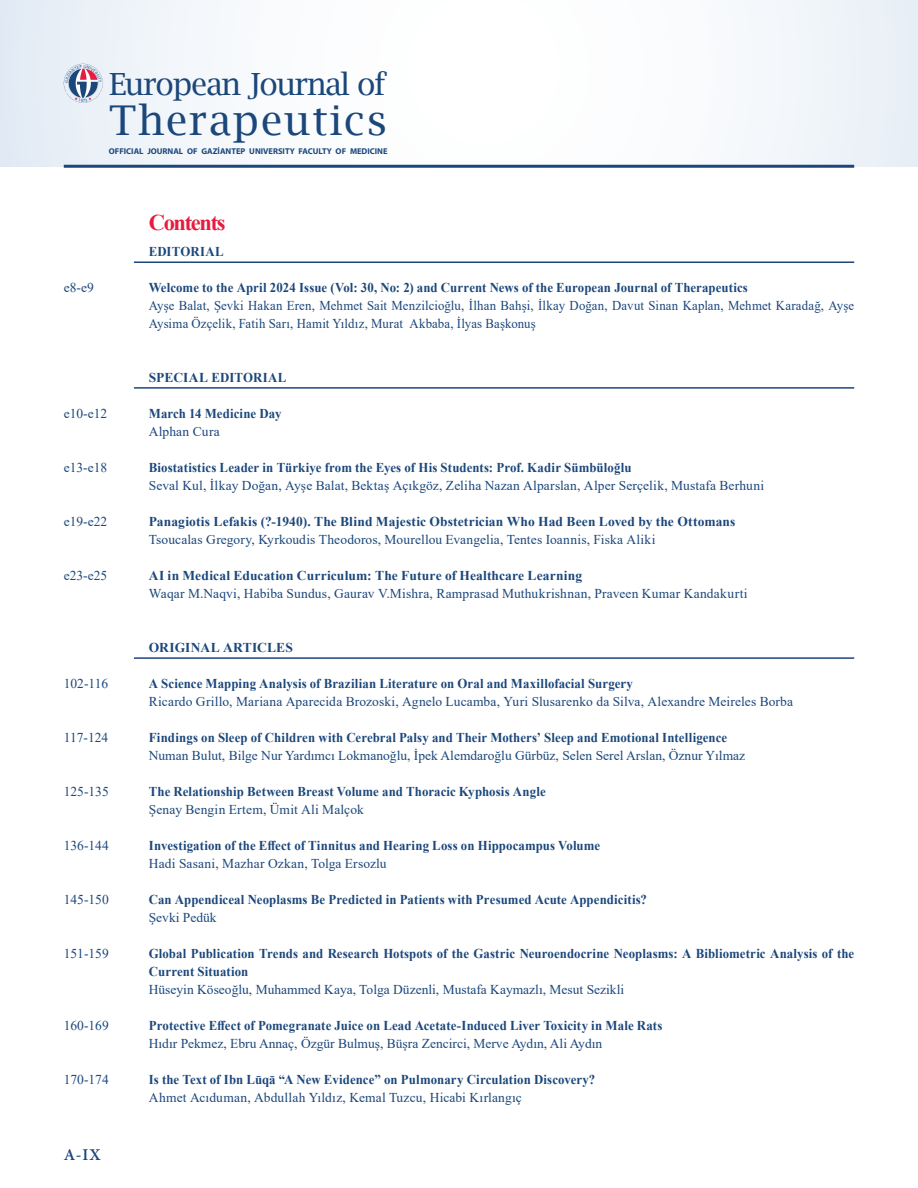
<style>
.page{position:relative;width:918px;height:1188px;background:#fff}
.page>*{position:absolute;margin:0;border:0;box-sizing:border-box;transform-origin:0 0}
.t1{font:41.1px "Lucida Bright";letter-spacing:.04em;color:#1b477b}
.t2{font:30.6px "Lucida Bright";letter-spacing:-.04em;color:#1b477b}
.t3{font:700 22.5px "Times New Roman";letter-spacing:-.06em;color:#e61b3f}
.t4{font:600 16.5px "Minion Pro";color:#1b477b}
.t5{font:13.5px "Times New Roman";letter-spacing:.005em;color:#1b477b}
.t6{font:700 13.5px/18px "Times New Roman";letter-spacing:.01em;color:#1b477b;scale:.95 1}
.t7{font:700 13.5px "Times New Roman";letter-spacing:.01em;color:#1b477b}
.t8{font:13.5px/18px "Times New Roman";letter-spacing:.005em;color:#1b477b;scale:.95 1}
.t9{font:700 8.4px "Myriad Pro";color:#1b477b}
</style>
<div class="page">
<svg style="left:0;top:0;width:918px;height:166px"></svg>
<hr style="left:64px;top:165px;width:790px;height:3px;background:#1b477b">
<hr style="left:134px;top:261px;width:720px;height:2px;background:#1b477b">
<hr style="left:134px;top:657px;width:720px;height:2px;background:#1b477b">
<hr style="left:134px;top:387px;width:720px;height:2px;background:#1b477b">
<svg style="left:64px;top:64px;width:39px;height:39px;background:#b9b8cb"></svg>
<h2 class="t2" style="left:109px;top:66px;width:279px">European Journal of</h2>
<h1 class="t1" style="left:109px;top:97px;width:280px">Therapeutics</h1>
<p class="t9" style="left:109px;top:146px;width:280px">OFFICIAL JOURNAL OF GAZİANTEP UNIVERSITY FACULTY OF MEDICINE</p>
<p class="t5" style="left:64px;top:278px;width:31px">e8-e9</p>
<h3 class="t3" style="left:149px;top:206px;width:78px">Contents</h3>
<p class="t6" style="left:149px;top:242px;width:80px">EDITORIAL</p>
<p class="t6" style="left:149px;top:278px;width:632px">Welcome to the April 2024 Issue (Vol: 30, No: 2) and Current News of the European Journal of Therapeutics</p>
<p class="t8" style="left:149px;top:296px;width:744px">Ayşe Balat, Şevki Hakan Eren, Mehmet Sait Menzilcioğlu, İlhan Bahşi, İlkay Doğan, Davut Sinan Kaplan, Mehmet Karadağ, Ayşe<br>Aysima Özçelik, Fatih Sarı, Hamit Yıldız, Murat Akbaba, İlyas Başkonuş</p>
<p class="t5" style="left:64px;top:404px;width:45px">e10-e12</p>
<p class="t5" style="left:64px;top:458px;width:45px">e13-e18</p>
<p class="t5" style="left:64px;top:512px;width:45px">e19-e22</p>
<p class="t5" style="left:64px;top:566px;width:45px">e23-e25</p>
<p class="t5" style="left:64px;top:674px;width:46px">102-116</p>
<p class="t5" style="left:64px;top:728px;width:46px">117-124</p>
<p class="t5" style="left:64px;top:782px;width:46px">125-135</p>
<p class="t5" style="left:64px;top:836px;width:46px">136-144</p>
<p class="t5" style="left:64px;top:890px;width:46px">145-150</p>
<p class="t5" style="left:64px;top:944px;width:46px">151-159</p>
<p class="t5" style="left:64px;top:1016px;width:46px">160-169</p>
<p class="t5" style="left:64px;top:1070px;width:46px">170-174</p>
<p class="t4" style="left:64px;top:1143px;width:38px">A-IX</p>
<p class="t7" style="left:149px;top:367px;width:139px">SPECIAL EDITORIAL</p>
<p class="t6" style="left:149px;top:404px;width:141px">March 14 Medicine Day</p>
<p class="t5" style="left:149px;top:422px;width:73px">Alphan Cura</p>
<p class="t6" style="left:149px;top:458px;width:510px">Biostatistics Leader in Türkiye from the Eyes of His Students: Prof. Kadir Sümbüloğlu</p>
<p class="t5" style="left:149px;top:476px;width:617px">Seval Kul, İlkay Doğan, Ayşe Balat, Bektaş Açıkgöz, Zeliha Nazan Alparslan, Alper Serçelik, Mustafa Berhuni</p>
<p class="t7" style="left:149px;top:511px;width:588px">Panagiotis Lefakis (?-1940). The Blind Majestic Obstetrician Who Had Been Loved by the Ottomans</p>
<p class="t5" style="left:149px;top:530px;width:508px">Tsoucalas Gregory, Kyrkoudis Theodoros, Mourellou Evangelia, Tentes Ioannis, Fiska Aliki</p>
<p class="t7" style="left:149px;top:565px;width:435px">AI in Medical Education Curriculum: The Future of Healthcare Learning</p>
<p class="t5" style="left:149px;top:584px;width:600px">Waqar M.Naqvi, Habiba Sundus, Gaurav V.Mishra, Ramprasad Muthukrishnan, Praveen Kumar Kandakurti</p>
<p class="t7" style="left:149px;top:637px;width:146px">ORIGINAL ARTICLES</p>
<p class="t6" style="left:149px;top:674px;width:511px">A Science Mapping Analysis of Brazilian Literature on Oral and Maxillofacial Surgery</p>
<p class="t5" style="left:149px;top:692px;width:646px">Ricardo Grillo, Mariana Aparecida Brozoski, Agnelo Lucamba, Yuri Slusarenko da Silva, Alexandre Meireles Borba</p>
<p class="t6" style="left:149px;top:728px;width:610px">Findings on Sleep of Children with Cerebral Palsy and Their Mothers’ Sleep and Emotional Intelligence</p>
<p class="t5" style="left:149px;top:746px;width:598px">Numan Bulut, Bilge Nur Yardımcı Lokmanoğlu, İpek Alemdaroğlu Gürbüz, Selen Serel Arslan, Öznur Yılmaz</p>
<p class="t6" style="left:149px;top:782px;width:419px">The Relationship Between Breast Volume and Thoracic Kyphosis Angle</p>
<p class="t5" style="left:149px;top:800px;width:217px">Şenay Bengin Ertem, Ümit Ali Malçok</p>
<p class="t6" style="left:149px;top:836px;width:477px">Investigation of the Effect of Tinnitus and Hearing Loss on Hippocampus Volume</p>
<p class="t5" style="left:149px;top:854px;width:239px">Hadi Sasani, Mazhar Ozkan, Tolga Ersozlu</p>
<p class="t6" style="left:149px;top:890px;width:526px">Can Appendiceal Neoplasms Be Predicted in Patients with Presumed Acute Appendicitis?</p>
<p class="t5" style="left:149px;top:908px;width:69px">Şevki Pedük</p>
<p class="t6" style="left:149px;top:944px;width:744px">Global Publication Trends and Research Hotspots of the Gastric Neuroendocrine Neoplasms: A Bibliometric Analysis of the<br>Current Situation</p>
<p class="t5" style="left:149px;top:980px;width:477px">Hüseyin Köseoğlu, Muhammed Kaya, Tolga Düzenli, Mustafa Kaymazlı, Mesut Sezikli</p>
<p class="t6" style="left:149px;top:1016px;width:542px">Protective Effect of Pomegranate Juice on Lead Acetate-Induced Liver Toxicity in Male Rats</p>
<p class="t5" style="left:149px;top:1034px;width:455px">Hıdır Pekmez, Ebru Annaç, Özgür Bulmuş, Büşra Zencirci, Merve Aydın, Ali Aydın</p>
<p class="t6" style="left:149px;top:1070px;width:471px">Is the Text of Ibn Lūqā “A New Evidence” on Pulmonary Circulation Discovery?</p>
<p class="t5" style="left:149px;top:1088px;width:375px">Ahmet Acıduman, Abdullah Yıldız, Kemal Tuzcu, Hicabi Kırlangıç</p>
</div>
